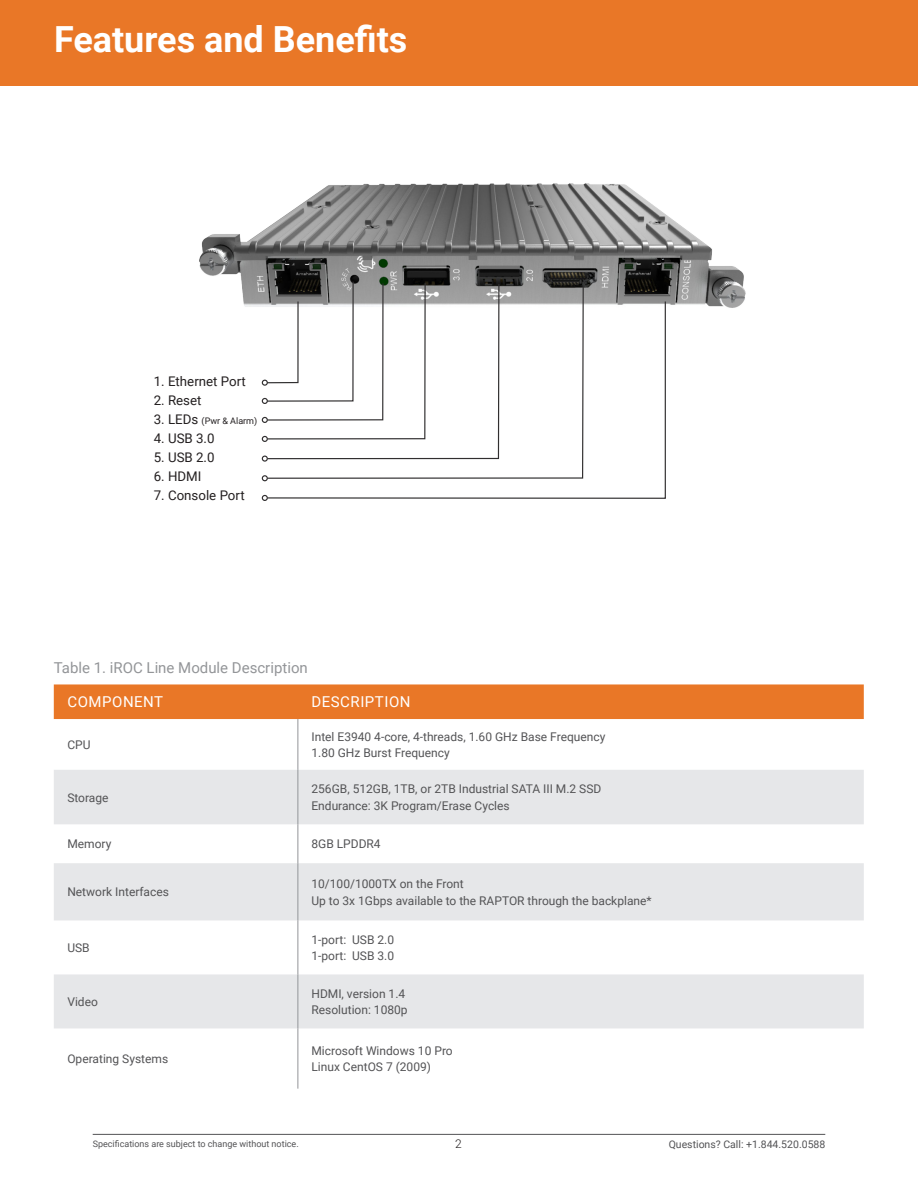
<style>
.page{position:relative;width:918px;height:1188px;background:#fff}
.page>*{position:absolute;margin:0;border:0;box-sizing:border-box;transform-origin:0 0}
.t1{font:700 36px "Roboto";color:#fff}
.t2{font:15px "Roboto";color:#939598}
.Table_Paragraph{font:15px "Roboto";letter-spacing:.035em;color:#fff}
.t3{font:13.35px "Roboto";color:#231f20}
.Table_Paragraph-2{font:12px/16.5px "Roboto";color:#535355}
.t4{font:300 12px "Roboto";color:#231f20}
.t5{font:10.5px "Roboto";color:#535355}
.t6{font:9px "Roboto";color:#535355}
.t7{font:9px "Roboto";color:#231f20}
.s1{font-size:13.35px}
</style>
<div class="page">
<div style="left:0;top:0;width:918px;height:86px;background:#e97727"></div>
<img style="left:199px;top:183px;width:547px;height:125px">
<svg style="left:268px;top:300px;width:398px;height:199px"></svg>
<svg style="left:262px;top:495px;width:6px;height:6px"></svg>
<svg style="left:268px;top:284px;width:316px;height:195px"></svg>
<svg style="left:262px;top:475px;width:6px;height:6px"></svg>
<svg style="left:262px;top:280px;width:238px;height:182px"></svg>
<div style="left:54px;top:684px;width:810px;height:35px;background:#e97727"></div>
<svg style="left:54px;top:770px;width:810px;height:258px;fill:#e6e7e9"></svg>
<hr style="left:298px;top:719px;width:1px;height:51px;background:#939598">
<hr style="left:298px;top:770px;width:1px;height:54px;background:#939598">
<hr style="left:298px;top:824px;width:1px;height:39px;background:#939598">
<hr style="left:298px;top:863px;width:1px;height:57px;background:#939598">
<hr style="left:298px;top:920px;width:1px;height:54px;background:#939598">
<hr style="left:298px;top:974px;width:1px;height:54px;background:#939598">
<hr style="left:298px;top:1028px;width:1px;height:61px;background:#939598">
<hr style="left:93px;top:1134px;width:732px;height:1px;background:#535355">
<p class="t1" style="left:54px;top:14px;width:355px">Features and Benefits</p>
<p class="t3" style="left:154px;top:372px;width:94px">1. Ethernet Port</p>
<p class="t3" style="left:154px;top:391px;width:49px">2. Reset</p>
<p class="t7" style="left:154px;top:415px;width:105px"><span class="s1">3. LEDs</span> (Pwr &amp; Alarm)</p>
<p class="t3" style="left:154px;top:429px;width:62px">4. USB 3.0</p>
<p class="t3" style="left:154px;top:448px;width:62px">5. USB 2.0</p>
<p class="t3" style="left:154px;top:467px;width:49px">6. HDMI</p>
<p class="t3" style="left:154px;top:486px;width:92px">7. Console Port</p>
<p class="t2" style="left:54px;top:658px;width:256px">Table 1. iROC Line Module Description</p>
<p class="Table_Paragraph" style="left:67px;top:692px;width:97px">COMPONENT</p>
<p class="Table_Paragraph" style="left:312px;top:692px;width:101px">DESCRIPTION</p>
<p class="Table_Paragraph-2" style="left:67px;top:736px;width:25px">CPU</p>
<p class="Table_Paragraph-2" style="left:311px;top:728px;width:295px">Intel E3940 4-core, 4-threads, 1.60 GHz Base Frequency<br>1.80 GHz Burst Frequency</p>
<p class="Table_Paragraph-2" style="left:67px;top:789px;width:43px">Storage</p>
<p class="Table_Paragraph-2" style="left:311px;top:780px;width:291px">256GB, 512GB, 1TB, or 2TB Industrial SATA III M.2 SSD<br>Endurance: 3K Program/Erase Cycles</p>
<p class="Table_Paragraph-2" style="left:67px;top:835px;width:46px">Memory</p>
<p class="Table_Paragraph-2" style="left:311px;top:835px;width:71px">8GB LPDDR4</p>
<p class="Table_Paragraph-2" style="left:67px;top:883px;width:103px">Network Interfaces</p>
<p class="Table_Paragraph-2" style="left:311px;top:875px;width:342px">10/100/1000TX on the Front<br>Up to 3x 1Gbps available to the RAPTOR through the backplane*</p>
<p class="Table_Paragraph-2" style="left:67px;top:939px;width:24px">USB</p>
<p class="Table_Paragraph-2" style="left:311px;top:931px;width:84px">1-port: USB 2.0<br>1-port: USB 3.0</p>
<p class="Table_Paragraph-2" style="left:67px;top:993px;width:32px">Video</p>
<p class="Table_Paragraph-2" style="left:311px;top:985px;width:98px">HDMI, version 1.4<br>Resolution: 1080p</p>
<p class="Table_Paragraph-2" style="left:67px;top:1050px;width:102px">Operating Systems</p>
<p class="Table_Paragraph-2" style="left:311px;top:1042px;width:143px">Microsoft Windows 10 Pro<br>Linux CentOS 7 (2009)</p>
<p class="t4" style="left:455px;top:1136px;width:8px">2</p>
<p class="t6" style="left:93px;top:1138px;width:208px">Specifications are subject to change without notice.</p>
<p class="t5" style="left:669px;top:1137px;width:158px">Questions? Call: +1.844.520.0588</p>
</div>
